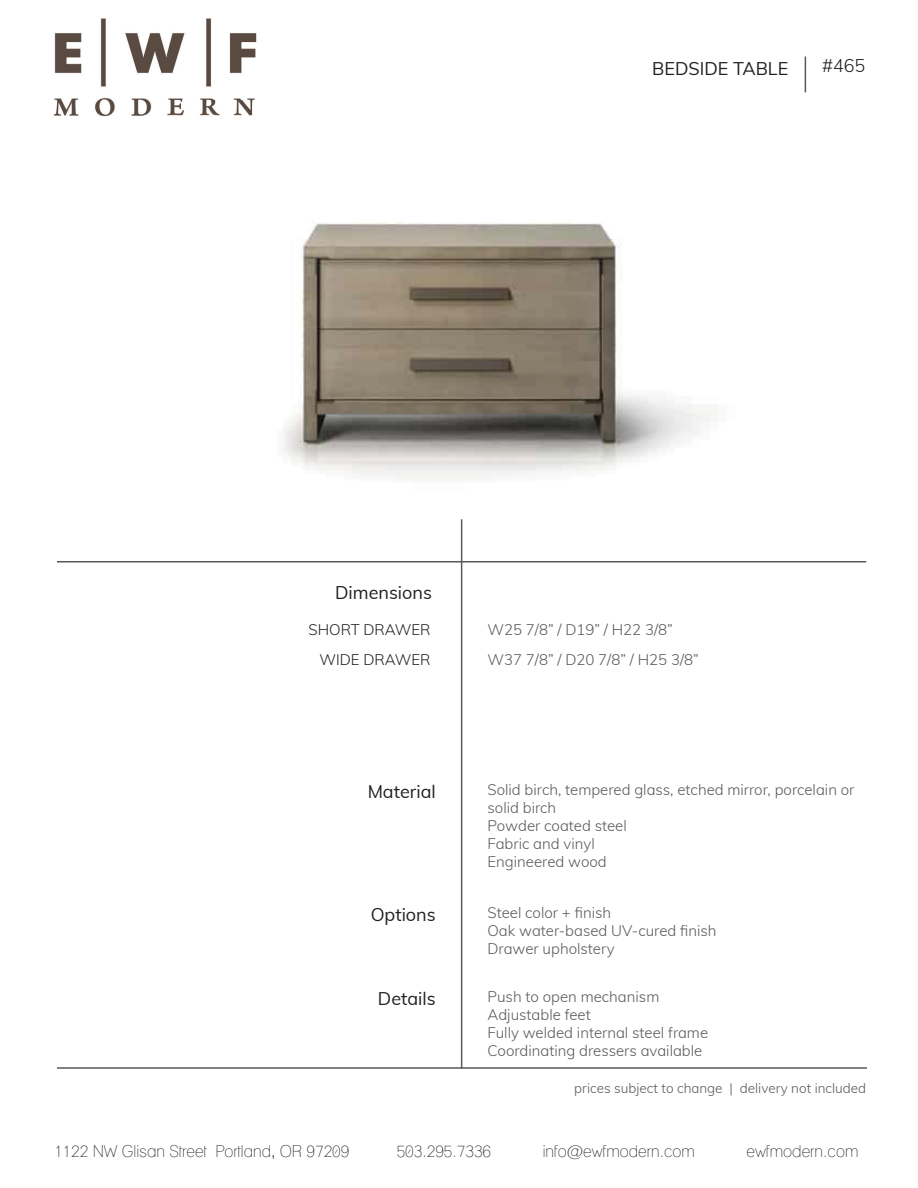
<style>
.page{position:relative;width:918px;height:1188px;background:#fff}
.page>*{position:absolute;margin:0;border:0;box-sizing:border-box;transform-origin:0 0}
.t1{font:18px "Muli";color:#231f20}
.t2{font:300 18px "Muli";color:#231f20}
.t3{font:condensed 16.5px "Lane";color:#231f20}
.t4{font:300 15px/18px "Muli";color:#58595b}
.t5{font:300 15px/30px "Muli";color:#231f20;text-align:right}
.t6{font:300 13.5px "Muli";color:#58595b}
</style>
<div class="page">
<img style="left:283px;top:222px;width:427px;height:313px">
<img style="left:54px;top:18px;width:203px;height:99px">
<img style="left:153px;top:100px;width:104px;height:17px">
<hr style="left:57px;top:1067px;width:810px;height:2px;background:#58595b">
<hr style="left:57px;top:561px;width:809px;height:1px;background:#58595b">
<hr style="left:461px;top:519px;width:1px;height:550px;background:#58595b">
<hr style="left:805px;top:57px;width:1px;height:35px;background:#58595b">
<p class="t1" style="left:652px;top:55px;width:138px">BEDSIDE TABLE</p>
<p class="t2" style="left:822px;top:52px;width:45px">#465</p>
<p class="t1" style="left:335px;top:579px;width:98px">Dimensions</p>
<p class="t5" style="left:309px;top:614px;width:123px">SHORT DRAWER<br>WIDE DRAWER</p>
<p class="t1" style="left:368px;top:779px;width:70px">Material</p>
<p class="t1" style="left:371px;top:901px;width:67px">Options</p>
<p class="t1" style="left:378px;top:986px;width:59px">Details</p>
<p class="t4" style="left:488px;top:614px;width:213px;line-height:30px">W25 7/8” / D19” / H22 3/8”<br>W37 7/8” / D20 7/8” / H25 3/8”</p>
<p class="t4" style="left:488px;top:780px;width:369px">Solid birch, tempered glass, etched mirror, porcelain or solid birch<br>Powder coated steel<br>Fabric and vinyl<br>Engineered wood</p>
<p class="t4" style="left:488px;top:903px;width:231px">Steel color + finish<br>Oak water-based UV-cured finish<br>Drawer upholstery</p>
<p class="t4" style="left:488px;top:987px;width:222px">Push to open mechanism<br>Adjustable feet<br>Fully welded internal steel frame<br>Coordinating dressers available</p>
<p class="t6" style="left:574px;top:1078px;width:293px">prices subject to change | delivery not included</p>
<p class="t3" style="left:54px;top:1141px;width:297px">1122 NW Glisan Street Portland, OR 97209</p>
<p class="t3" style="left:397px;top:1141px;width:96px">503.295.7336</p>
<p class="t3" style="left:543px;top:1141px;width:154px">info@ewfmodern.com</p>
<p class="t3" style="left:747px;top:1141px;width:113px">ewfmodern.com</p>
</div>
